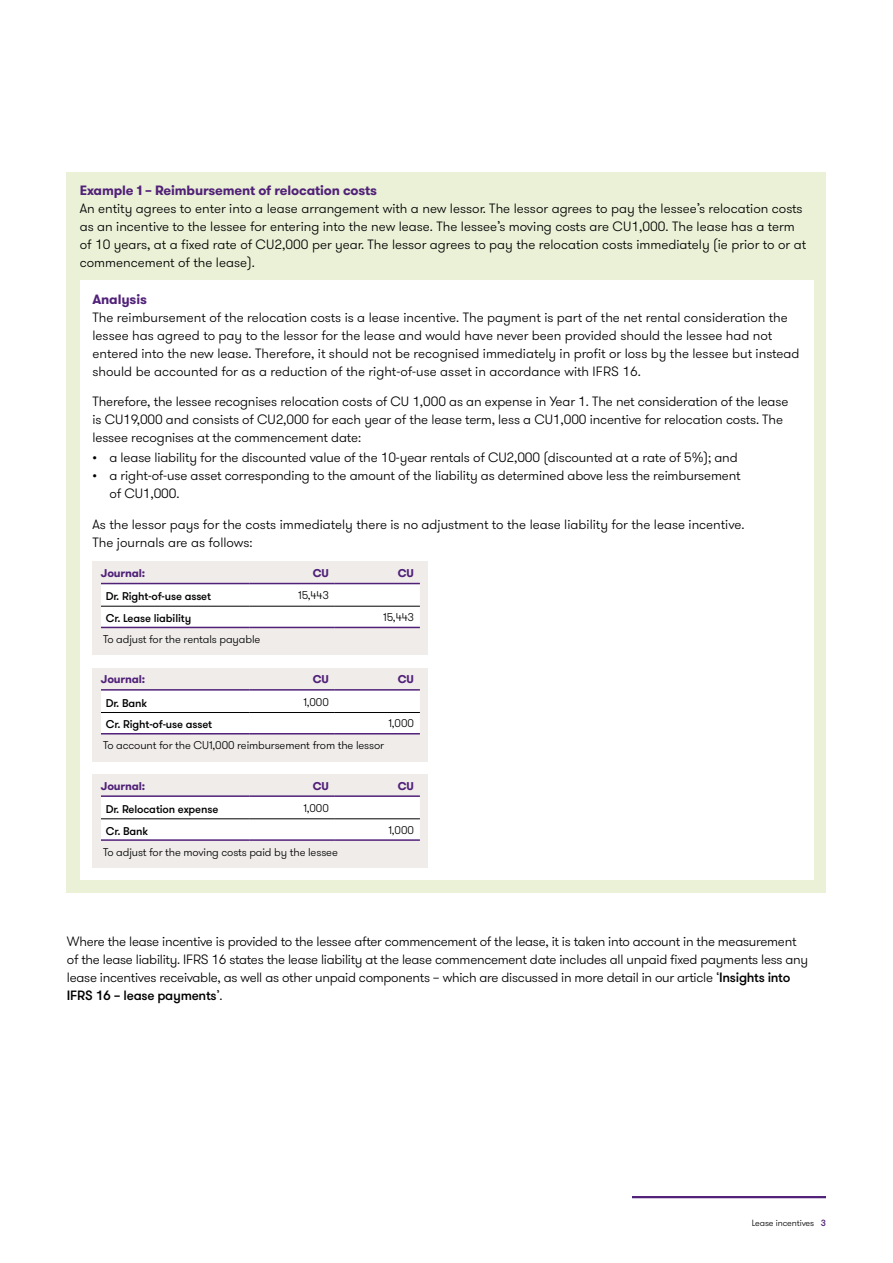
<style>
.page{position:relative;width:893px;height:1263px;background:#fff}
.page>*{position:absolute;margin:0;border:0;box-sizing:border-box;transform-origin:0 0}
.t1{font:300 13.5px/18px "GT Walsheim Pro";letter-spacing:-.01em;color:#000}
.t2{font:700 13.5px "GT Walsheim Pro";letter-spacing:-.01em;color:#512178}
.t3{font:300 11.25px "GT Walsheim Pro";letter-spacing:-.01em;color:#000}
.t4{font:500 11.25px "GT Walsheim Pro";letter-spacing:-.01em;color:#000}
.t5{font:700 11.25px "GT Walsheim Pro";letter-spacing:-.015em;color:#512178}
.t6{font:300 9px "GT Walsheim Pro";letter-spacing:-.01em;color:#000}
.s1{font-weight:500}
.s2{font-weight:500;color:#512178}
</style>
<div class="page">
<hr style="left:632px;top:1196px;width:194px;height:2px;background:#512178">
<div style="left:67px;top:172px;width:759px;height:721px;background:#eaf1d7"></div>
<div style="left:80px;top:281px;width:733px;height:599px;background:#fff"></div>
<div style="left:92px;top:561px;width:336px;height:94px;background:#efecea"></div>
<div style="left:92px;top:668px;width:336px;height:93px;background:#efecea"></div>
<div style="left:92px;top:774px;width:336px;height:94px;background:#efecea"></div>
<div style="left:101px;top:691px;width:319px;height:42px;background:#fff"></div>
<hr style="left:101px;top:689px;width:149px;height:2px;background:#512178">
<hr style="left:250px;top:689px;width:85px;height:2px;background:#512178">
<hr style="left:335px;top:689px;width:85px;height:2px;background:#512178">
<hr style="left:101px;top:733px;width:149px;height:1px;background:#512178">
<hr style="left:250px;top:733px;width:85px;height:1px;background:#512178">
<hr style="left:335px;top:733px;width:85px;height:1px;background:#512178">
<hr style="left:101px;top:712px;width:149px;height:1px;background:#000">
<hr style="left:250px;top:712px;width:85px;height:1px;background:#000">
<hr style="left:335px;top:712px;width:85px;height:1px;background:#000">
<div style="left:101px;top:797px;width:319px;height:42px;background:#fff"></div>
<hr style="left:101px;top:795px;width:149px;height:2px;background:#512178">
<hr style="left:250px;top:795px;width:85px;height:2px;background:#512178">
<hr style="left:335px;top:795px;width:85px;height:2px;background:#512178">
<hr style="left:101px;top:839px;width:149px;height:2px;background:#512178">
<hr style="left:250px;top:839px;width:85px;height:2px;background:#512178">
<hr style="left:335px;top:839px;width:85px;height:2px;background:#512178">
<hr style="left:101px;top:818px;width:149px;height:1px;background:#000">
<hr style="left:250px;top:818px;width:85px;height:1px;background:#000">
<hr style="left:335px;top:818px;width:85px;height:1px;background:#000">
<svg style="left:101px;top:584px;width:319px;height:43px;background:#faf9fb"></svg>
<hr style="left:101px;top:583px;width:149px;height:1px;background:#512178">
<hr style="left:250px;top:583px;width:85px;height:1px;background:#512178">
<hr style="left:335px;top:583px;width:85px;height:1px;background:#512178">
<hr style="left:101px;top:627px;width:149px;height:1px;background:#512178">
<hr style="left:250px;top:627px;width:85px;height:1px;background:#512178">
<hr style="left:335px;top:627px;width:85px;height:1px;background:#512178">
<hr style="left:101px;top:606px;width:149px;height:1px;background:#000">
<hr style="left:250px;top:606px;width:85px;height:1px;background:#000">
<hr style="left:335px;top:606px;width:85px;height:1px;background:#000">
<p class="t2" style="left:80px;top:182px;width:299px">Example 1 – Reimbursement of relocation costs</p>
<p class="t1" style="left:80px;top:200px;width:728px">An entity agrees to enter into a lease arrangement with a new lessor. The lessor agrees to pay the lessee’s relocation costs as an incentive to the lessee for entering into the new lease. The lessee’s moving costs are CU1,000. The lease has a term of 10 years, at a fixed rate of CU2,000 per year. The lessor agrees to pay the relocation costs immediately (ie prior to or at commencement of the lease).</p>
<p class="t2" style="left:92px;top:290px;width:56px">Analysis</p>
<p class="t1" style="left:92px;top:308px;width:708px">The reimbursement of the relocation costs is a lease incentive. The payment is part of the net rental consideration the lessee has agreed to pay to the lessor for the lease and would have never been provided should the lessee had not entered into the new lease. Therefore, it should not be recognised immediately in profit or loss by the lessee but instead should be accounted for as a reduction of the right-of-use asset in accordance with IFRS 16.</p>
<p class="t1" style="left:92px;top:393px;width:697px">Therefore, the lessee recognises relocation costs of CU 1,000 as an expense in Year 1. The net consideration of the lease is CU19,000 and consists of CU2,000 for each year of the lease term, less a CU1,000 incentive for relocation costs. The lessee recognises at the commencement date:</p>
<p class="t1" style="left:92px;top:449px;width:647px">• a lease liability for the discounted value of the 10-year rentals of CU2,000 (discounted at a rate of 5%); and</p>
<p class="t1" style="left:109px;top:467px;width:633px;text-indent:-17px">• a right-of-use asset corresponding to the amount of the liability as determined above less the reimbursement of CU1,000.</p>
<p class="t1" style="left:92px;top:516px;width:653px">As the lessor pays for the costs immediately there is no adjustment to the lease liability for the lease incentive.<br>The journals are as follows:</p>
<p class="t5" style="left:101px;top:566px;width:46px">Journal:</p>
<p class="t5" style="left:313px;top:566px;width:18px">CU</p>
<p class="t5" style="left:398px;top:566px;width:18px">CU</p>
<p class="t4" style="left:106px;top:589px;width:107px">Dr. Right-of-use asset</p>
<p class="t3" style="left:298px;top:588px;width:32px">15,443</p>
<p class="t4" style="left:106px;top:611px;width:87px">Cr. Lease liability</p>
<p class="t3" style="left:383px;top:610px;width:32px">15,443</p>
<p class="t3" style="left:103px;top:632px;width:159px">To adjust for the rentals payable</p>
<p class="t5" style="left:101px;top:672px;width:46px">Journal:</p>
<p class="t5" style="left:313px;top:672px;width:18px">CU</p>
<p class="t5" style="left:398px;top:672px;width:18px">CU</p>
<p class="t4" style="left:106px;top:696px;width:43px">Dr. Bank</p>
<p class="t3" style="left:303px;top:695px;width:27px">1,000</p>
<p class="t4" style="left:106px;top:717px;width:108px">Cr. Right-of-use asset</p>
<p class="t3" style="left:388px;top:716px;width:27px">1,000</p>
<p class="t3" style="left:103px;top:738px;width:283px">To account for the CU1,000 reimbursement from the lessor</p>
<p class="t5" style="left:101px;top:778px;width:46px">Journal:</p>
<p class="t5" style="left:313px;top:778px;width:18px">CU</p>
<p class="t5" style="left:398px;top:778px;width:18px">CU</p>
<p class="t4" style="left:106px;top:802px;width:114px">Dr. Relocation expense</p>
<p class="t3" style="left:303px;top:801px;width:27px">1,000</p>
<p class="t4" style="left:106px;top:823px;width:44px">Cr. Bank</p>
<p class="t3" style="left:388px;top:823px;width:27px">1,000</p>
<p class="t3" style="left:103px;top:845px;width:236px">To adjust for the moving costs paid by the lessee</p>
<p class="t1" style="left:67px;top:932px;width:743px">Where the lease incentive is provided to the lessee after commencement of the lease, it is taken into account in the measurement of the lease liability. IFRS 16 states the lease liability at the lease commencement date includes all unpaid fixed payments less any lease incentives receivable, as well as other unpaid components – which are discussed in more detail in our article ‘<span class="s1">Insights into IFRS 16 – lease payments</span>’.</p>
<p class="t6" style="left:752px;top:1217px;width:76px">Lease incentives <span class="s2">3</span></p>
</div>
